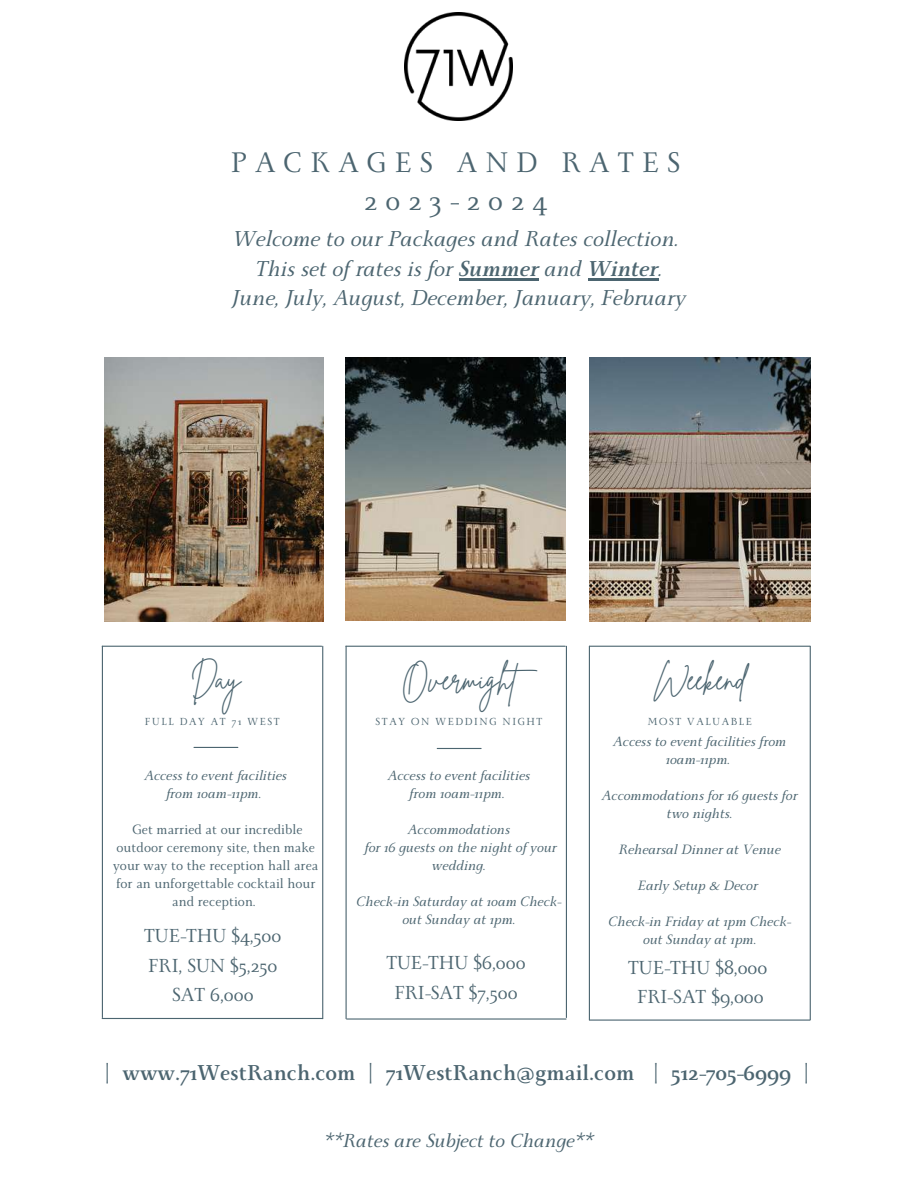
<style>
.page{position:relative;width:918px;height:1188px;background:#fff}
.page>*{position:absolute;margin:0;border:0;box-sizing:border-box;transform-origin:0 0}
.t1{font:31.5px/37.2px "Monterchi Serif";letter-spacing:.26em;color:#4c6570;text-align:center}
.t2{font:29.85px "Brittany Signature";color:#4c6570}
.t3{font:italic 24px/29.2px "Monterchi Serif";color:#4c6570;text-align:center}
.t4{font:700 24px "Monterchi Serif";color:#4c6570}
.t5{font:21px/29.2px "Monterchi Serif";color:#4c6570;text-align:center}
.t6{font:italic 21px "Monterchi Serif";color:#4c6570}
.t7{font:italic 15px/18px "Monterchi Serif";color:#4c6570;text-align:center}
.t8{font:15px/18px "Monterchi Serif";color:#4c6570;text-align:center}
.t9{font:11.4px "Monterchi Serif";letter-spacing:.145em;color:#4c6570}
.s1{font-weight:700}
</style>
<div class="page">
<hr style="left:102px;top:646px;width:1px;height:372px;background:#4c6570">
<hr style="left:322px;top:646px;width:1px;height:373px;background:#4c6570">
<hr style="left:346px;top:646px;width:1px;height:373px;background:#4c6570">
<hr style="left:566px;top:646px;width:1px;height:372px;background:#4c6570">
<hr style="left:589px;top:646px;width:221px;height:1px;background:#4c6570">
<hr style="left:346px;top:646px;width:219px;height:1px;background:#4c6570">
<hr style="left:102px;top:646px;width:220px;height:1px;background:#4c6570">
<hr style="left:589px;top:646px;width:1px;height:374px;background:#4c6570">
<hr style="left:810px;top:646px;width:1px;height:374px;background:#4c6570">
<hr style="left:437px;top:748px;width:44px;height:1px;background:#4c6570">
<hr style="left:194px;top:747px;width:44px;height:1px;background:#4c6570">
<img style="left:405px;top:13px;width:108px;height:108px">
<hr style="left:102px;top:1018px;width:221px;height:1px;background:#4c6570">
<hr style="left:347px;top:1018px;width:219px;height:2px;background:#4c6570">
<hr style="left:589px;top:1020px;width:221px;height:1px;background:#4c6570">
<hr style="left:459px;top:278px;width:80px;height:2px;background:#4c6570">
<hr style="left:588px;top:278px;width:70px;height:2px;background:#4c6570">
<img style="left:590px;top:357px;width:220px;height:265px">
<img style="left:345px;top:357px;width:221px;height:264px">
<img style="left:104px;top:357px;width:219px;height:265px">
<h1 class="t1" style="left:231px;top:149px;width:451px">PACKAGES AND RATES<br>2023-2024</h1>
<h3 class="t3" style="left:232px;top:228px;width:456px">Welcome to our Packages and Rates collection.<br>This set of rates is for <span class="s1">Summer</span> and <span class="s1">Winter</span>.<br>June, July, August, December, January, February</h3>
<h2 class="t2" style="left:191px;top:660px;width:51px">Day</h2>
<h2 class="t2" style="left:402px;top:660px;width:145px">Overmight</h2>
<h2 class="t2" style="left:654px;top:660px;width:94px">Weekend</h2>
<p class="t9" style="left:145px;top:716px;width:136px">FULL DAY AT 71 WEST</p>
<p class="t9" style="left:376px;top:716px;width:168px">STAY ON WEDDING NIGHT</p>
<p class="t9" style="left:648px;top:716px;width:106px">MOST VALUABLE</p>
<p class="t7" style="left:144px;top:768px;width:144px">Access to event facilities from 10am-11pm.</p>
<p class="t8" style="left:113px;top:822px;width:207px">Get married at our incredible outdoor ceremony site, then make your way to the reception hall area for an unforgettable cocktail hour and reception.</p>
<h3 class="t5" style="left:144px;top:925px;width:139px">TUE-THU $4,500<br>FRI, SUN $5,250<br>SAT 6,000</h3>
<p class="t7" style="left:388px;top:768px;width:144px">Access to event facilities from 10am-11pm.</p>
<p class="t7" style="left:365px;top:822px;width:194px">Accommodations<br>for 16 guests on the night of your wedding.</p>
<p class="t7" style="left:357px;top:894px;width:206px">Check-in Saturday at 10am Check&shy;out Sunday at 1pm.</p>
<h3 class="t5" style="left:386px;top:951px;width:141px">TUE-THU $6,000<br>FRI-SAT $7,500</h3>
<p class="t7" style="left:613px;top:735px;width:175px">Access to event facilities from<br>10am-11pm.</p>
<p class="t7" style="left:602px;top:789px;width:197px">Accommodations for 16 guests for two nights.</p>
<p class="t7" style="left:619px;top:843px;width:164px">Rehearsal Dinner at Venue</p>
<p class="t7" style="left:638px;top:879px;width:122px">Early Setup &amp; Decor</p>
<p class="t7" style="left:609px;top:915px;width:184px">Check-in Friday at 1pm Check&shy;out Sunday at 1pm.</p>
<h3 class="t5" style="left:628px;top:956px;width:141px">TUE-THU $8,000<br>FRI-SAT $9,000</h3>
<h3 class="t4" style="left:105px;top:1060px;width:706px">| www.71WestRanch.com | 71WestRanch@gmail.com | 512-705-6999 |</h3>
<h3 class="t6" style="left:324px;top:1130px;width:271px">**Rates are Subject to Change**</h3>
</div>
